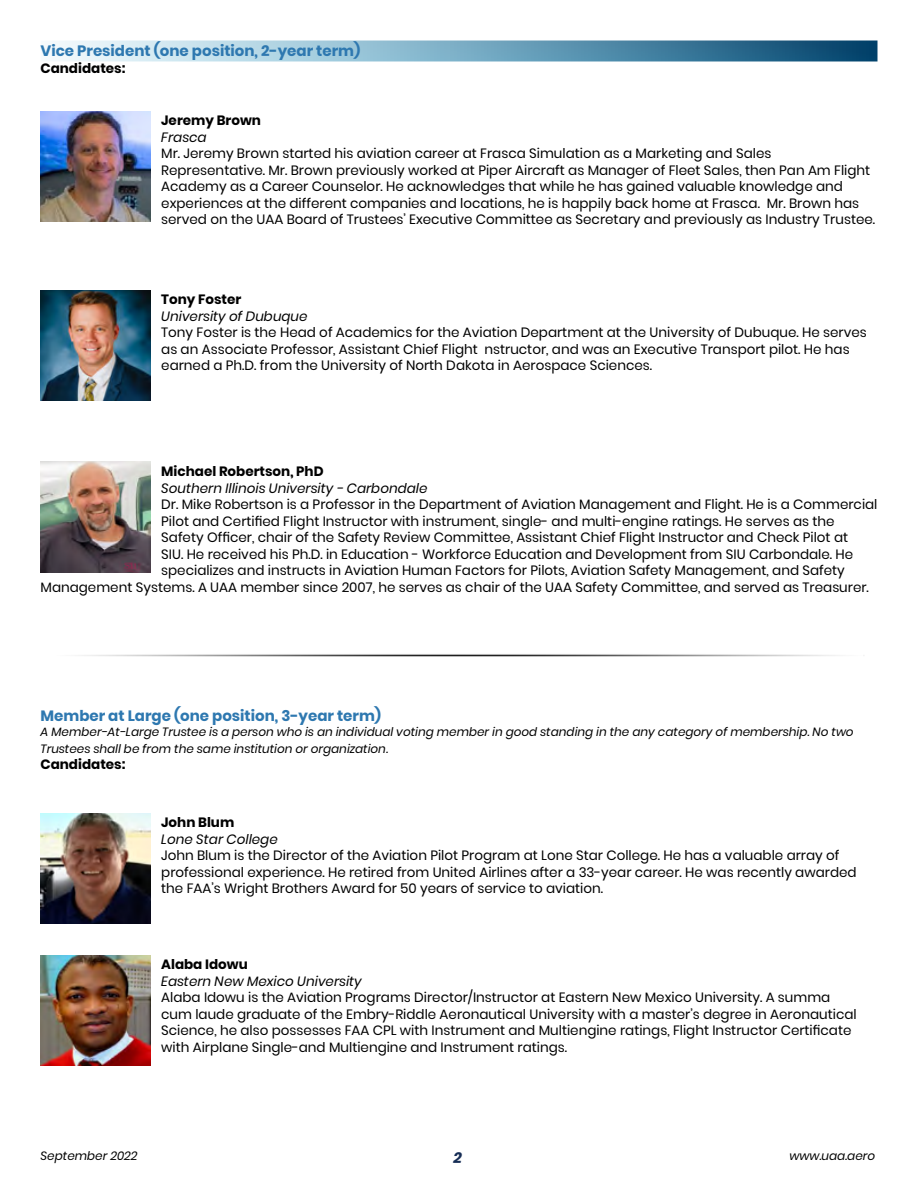
<style>
.page{position:relative;width:918px;height:1188px;background:#fff}
.page>*{position:absolute;margin:0;border:0;box-sizing:border-box;transform-origin:0 0}
.t1{font:700 15px "Poppins";color:#2e78b0}
.t2{font:italic 700 15px "Poppins";color:#162d55}
.t3{font:13.5px/16.5px "Poppins";color:#000}
.t4{font:italic 13.5px "Poppins";color:#000}
.t5{font:700 13.5px "Poppins";color:#000}
.t6{font:italic 12px/16.5px "Poppins";color:#000}
</style>
<div class="page">
<div style="left:40px;top:40px;width:838px;height:22px;background:linear-gradient(to right,#f8ffff,#004a75)"></div>
<img style="left:40px;top:290px;width:111px;height:110px">
<img style="left:40px;top:111px;width:111px;height:110px">
<img style="left:40px;top:462px;width:111px;height:110px">
<img style="left:40px;top:813px;width:111px;height:111px">
<img style="left:40px;top:955px;width:111px;height:110px">
<img style="left:81px;top:654px;width:783px;height:3px">
<p class="t1" style="left:40px;top:42px;width:321px">Vice President (one position, 2-year term)</p>
<p class="t5" style="left:40px;top:60px;width:87px">Candidates:</p>
<p class="t5" style="left:161px;top:113px;width:101px">Jeremy Brown</p>
<p class="t4" style="left:161px;top:129px;width:47px">Frasca</p>
<p class="t3" style="left:161px;top:145px;width:715px">Mr. Jeremy Brown started his aviation career at Frasca Simulation as a Marketing and Sales Representative. Mr. Brown previously worked at Piper Aircraft as Manager of Fleet Sales, then Pan Am Flight Academy as a Career Counselor. He acknowledges that while he has gained valuable knowledge and experiences at the different companies and locations, he is happily back home at Frasca. Mr. Brown has served on the UAA Board of Trustees’ Executive Committee as Secretary and previously as Industry Trustee.</p>
<p class="t5" style="left:161px;top:292px;width:82px">Tony Foster</p>
<p class="t4" style="left:161px;top:308px;width:148px">University of Dubuque</p>
<p class="t3" style="left:161px;top:324px;width:707px">Tony Foster is the Head of Academics for the Aviation Department at the University of Dubuque. He serves as an Associate Professor, Assistant Chief Flight nstructor, and was an Executive Transport pilot. He has earned a Ph.D. from the University of North Dakota in Aerospace Sciences.</p>
<p class="t5" style="left:161px;top:464px;width:164px">Michael Robertson, PhD</p>
<p class="t4" style="left:161px;top:480px;width:268px">Southern Illinois University - Carbondale</p>
<p class="t3" style="left:161px;top:496px;width:718px">Dr. Mike Robertson is a Professor in the Department of Aviation Management and Flight. He is a Commercial</p>
<p class="t3" style="left:161px;top:513px;width:675px">Pilot and Certified Flight Instructor with instrument, single- and multi-engine ratings. He serves as the</p>
<p class="t3" style="left:161px;top:529px;width:688px">Safety Officer, chair of the Safety Review Committee, Assistant Chief Flight Instructor and Check Pilot at</p>
<p class="t3" style="left:161px;top:546px;width:693px">SIU. He received his Ph.D. in Education - Workforce Education and Development from SIU Carbondale. He</p>
<p class="t3" style="left:161px;top:562px;width:685px">specializes and instructs in Aviation Human Factors for Pilots, Aviation Safety Management, and Safety</p>
<p class="t3" style="left:41px;top:579px;width:830px">Management Systems. A UAA member since 2007, he serves as chair of the UAA Safety Committee, and served as Treasurer.</p>
<p class="t1" style="left:40px;top:707px;width:342px">Member at Large (one position, 3-year term)</p>
<p class="t6" style="left:40px;top:724px;width:815px">A Member-At-Large Trustee is a person who is an individual voting member in good standing in the any category of membership. No two<br>Trustees shall be from the same institution or organization.</p>
<p class="t5" style="left:40px;top:756px;width:87px">Candidates:</p>
<p class="t5" style="left:161px;top:815px;width:75px">John Blum</p>
<p class="t4" style="left:161px;top:831px;width:118px">Lone Star College</p>
<p class="t3" style="left:161px;top:848px;width:697px">John Blum is the Director of the Aviation Pilot Program at Lone Star College. He has a valuable array of professional experience. He retired from United Airlines after a 33-year career. He was recently awarded the FAA’s Wright Brothers Award for 50 years of service to aviation.</p>
<p class="t5" style="left:161px;top:957px;width:88px">Alaba Idowu</p>
<p class="t4" style="left:161px;top:973px;width:202px">Eastern New Mexico University</p>
<p class="t3" style="left:161px;top:989px;width:697px">Alaba Idowu is the Aviation Programs Director/Instructor at Eastern New Mexico University. A summa cum laude graduate of the Embry-Riddle Aeronautical University with a master’s degree in Aeronautical Science, he also possesses FAA CPL with Instrument and Multiengine ratings, Flight Instructor Certificate with Airplane Single-and Multiengine and Instrument ratings.</p>
<p class="t6" style="left:40px;top:1148px;width:99px">September 2022</p>
<p class="t2" style="left:454px;top:1149px;width:10px">2</p>
<p class="t6" style="left:790px;top:1148px;width:87px">www.uaa.aero</p>
</div>
